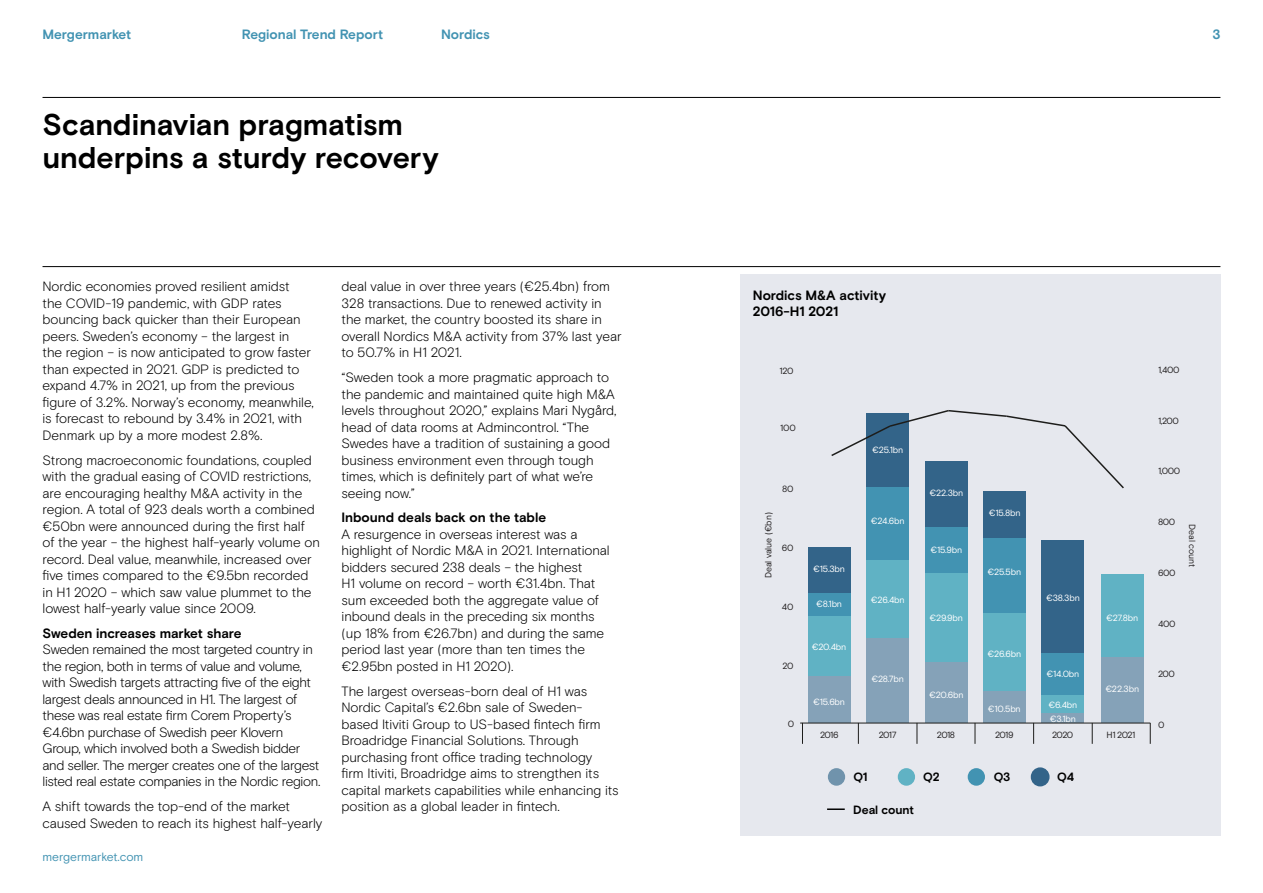
<style>
.page{position:relative;width:1263px;height:893px;background:#fff}
.page>*{position:absolute;margin:0;border:0;box-sizing:border-box;transform-origin:0 0}
.Sub_headers_Bold_20p{font:700 30px/33px "Basis Grotesque";letter-spacing:-.005em;color:#000}
.Body_copy{font:300 13.5px/16.5px "Basis Grotesque";letter-spacing:-.01em;color:#000}
.Subhead_9_6pt{font:700 13.5px/16.5px "Basis Grotesque";letter-spacing:-.005em;color:#000}
.t1{font:700 13.5px "Basis Grotesque";color:#4293b2}
.Legend_Bold{font:700 12px "Basis Grotesque";letter-spacing:-.01em;color:#000}
.t2{font:12px "Basis Grotesque";letter-spacing:-.01em;color:#4293b2}
.Image{font:9px "Basis Grotesque";letter-spacing:-.02em;color:#fff}
.Image-2{font:9px "Basis Grotesque";letter-spacing:-.05em;color:#221f20}
.Image-3{font:9px "Basis Grotesque";letter-spacing:-.005em;color:#221f20}
.Image-4{font:9px "Basis Grotesque";letter-spacing:-.01em;color:#221f20}
</style>
<div class="page">
<hr style="left:43px;top:266px;width:1177px;height:1px;background:#000">
<hr style="left:43px;top:97px;width:1177px;height:1px;background:#000">
<div style="left:740px;top:275px;width:480px;height:561px;background:#e6e8ee"></div>
<div style="left:808px;top:547px;width:42px;height:46px;background:#336489"></div>
<div style="left:925px;top:461px;width:42px;height:66px;background:#336489"></div>
<div style="left:983px;top:491px;width:42px;height:47px;background:#336489"></div>
<div style="left:1042px;top:540px;width:42px;height:113px;background:#336489"></div>
<div style="left:808px;top:593px;width:42px;height:24px;background:#4293b2"></div>
<div style="left:867px;top:487px;width:42px;height:73px;background:#4293b2"></div>
<div style="left:925px;top:527px;width:42px;height:47px;background:#4293b2"></div>
<div style="left:983px;top:538px;width:42px;height:75px;background:#4293b2"></div>
<div style="left:1042px;top:653px;width:42px;height:42px;background:#4293b2"></div>
<div style="left:808px;top:617px;width:42px;height:60px;background:#60b2c4"></div>
<div style="left:867px;top:560px;width:42px;height:78px;background:#60b2c4"></div>
<div style="left:925px;top:574px;width:42px;height:88px;background:#60b2c4"></div>
<div style="left:983px;top:613px;width:42px;height:79px;background:#60b2c4"></div>
<div style="left:1042px;top:695px;width:42px;height:19px;background:#60b2c4"></div>
<div style="left:1101px;top:575px;width:42px;height:82px;background:#60b2c4"></div>
<div style="left:808px;top:677px;width:42px;height:46px;background:#85a2b8"></div>
<div style="left:867px;top:638px;width:42px;height:85px;background:#85a2b8"></div>
<div style="left:925px;top:662px;width:42px;height:61px;background:#85a2b8"></div>
<div style="left:983px;top:692px;width:42px;height:31px;background:#85a2b8"></div>
<div style="left:1042px;top:714px;width:42px;height:9px;background:#85a2b8"></div>
<div style="left:1101px;top:657px;width:42px;height:66px;background:#85a2b8"></div>
<hr style="left:800px;top:723px;width:350px;height:1px;background:#1d1d1b">
<svg style="left:831px;top:410px;width:293px;height:80px"></svg>
<svg style="left:802px;top:724px;width:1px;height:20px"></svg>
<svg style="left:858px;top:724px;width:1px;height:20px"></svg>
<svg style="left:917px;top:723px;width:1px;height:21px"></svg>
<svg style="left:975px;top:723px;width:1px;height:21px"></svg>
<svg style="left:1033px;top:723px;width:1px;height:21px"></svg>
<svg style="left:1092px;top:723px;width:1px;height:21px"></svg>
<svg style="left:1150px;top:723px;width:1px;height:21px"></svg>
<svg style="left:827px;top:808px;width:18px;height:2px"></svg>
<div style="left:828px;top:768px;width:17px;height:18px;background:#7093ac;border-radius:50%"></div>
<div style="left:898px;top:768px;width:17px;height:18px;background:#60b2c4;border-radius:50%"></div>
<div style="left:968px;top:768px;width:17px;height:18px;background:#4293b2;border-radius:50%"></div>
<div style="left:1031px;top:768px;width:18px;height:18px;background:#336489;border-radius:50%"></div>
<div style="left:1031px;top:767px;width:18px;height:19px;border:2px solid #336489;border-radius:50%"></div>
<p class="t1" style="left:43px;top:27px;width:90px">Mergermarket</p>
<p class="t1" style="left:242px;top:27px;width:143px">Regional Trend Report</p>
<p class="t1" style="left:441px;top:27px;width:50px">Nordics</p>
<p class="t1" style="left:1212px;top:27px;width:10px">3</p>
<p class="Sub_headers_Bold_20p" style="left:43px;top:107px;width:398px">Scandinavian pragmatism underpins a sturdy recovery</p>
<p class="Body_copy" style="left:43px;top:278px;width:273px">Nordic economies proved resilient amidst<br>the COVID-19 pandemic, with GDP rates bouncing back quicker than their European peers. Sweden’s economy – the largest in<br>the region – is now anticipated to grow faster than expected in 2021. GDP is predicted to expand 4.7% in 2021, up from the previous figure of 3.2%. Norway’s economy, meanwhile, is forecast to rebound by 3.4% in 2021, with Denmark up by a more modest 2.8%.</p>
<p class="Body_copy" style="left:43px;top:451px;width:279px">Strong macroeconomic foundations, coupled with the gradual easing of COVID restrictions, are encouraging healthy M&amp;A activity in the region. A total of 923 deals worth a combined €50bn were announced during the first half of the year – the highest half-yearly volume on record. Deal value, meanwhile, increased over five times compared to the €9.5bn recorded in H1 2020 – which saw value plummet to the lowest half-yearly value since 2009.</p>
<p class="Subhead_9_6pt" style="left:43px;top:625px;width:201px">Sweden increases market share</p>
<p class="Body_copy" style="left:43px;top:641px;width:279px">Sweden remained the most targeted country in the region, both in terms of value and volume, with Swedish targets attracting five of the eight largest deals announced in H1. The largest of these was real estate firm Corem Property’s €4.6bn purchase of Swedish peer Klovern Group, which involved both a Swedish bidder and seller. The merger creates one of the largest listed real estate companies in the Nordic region.</p>
<p class="Body_copy" style="left:43px;top:798px;width:281px">A shift towards the top-end of the market caused Sweden to reach its highest half-yearly</p>
<p class="t2" style="left:43px;top:849px;width:102px">mergermarket.com</p>
<p class="Body_copy" style="left:341px;top:278px;width:282px">deal value in over three years (€25.4bn) from 328 transactions. Due to renewed activity in the market, the country boosted its share in overall Nordics M&amp;A activity from 37% last year to 50.7% in H1 2021.</p>
<p class="Body_copy" style="left:341px;top:369px;width:277px">“Sweden took a more pragmatic approach to the pandemic and maintained quite high M&amp;A levels throughout 2020,” explains Mari Nygård, head of data rooms at Admincontrol. “The Swedes have a tradition of sustaining a good business environment even through tough times, which is definitely part of what we’re seeing now.”</p>
<p class="Subhead_9_6pt" style="left:341px;top:509px;width:206px">Inbound deals back on the table</p>
<p class="Body_copy" style="left:341px;top:526px;width:270px">A resurgence in overseas interest was a highlight of Nordic M&amp;A in 2021. International bidders secured 238 deals – the highest<br>H1 volume on record – worth €31.4bn. That sum exceeded both the aggregate value of inbound deals in the preceding six months (up 18% from €26.7bn) and during the same period last year (more than ten times the €2.95bn posted in H1 2020).</p>
<p class="Body_copy" style="left:341px;top:682px;width:279px">The largest overseas-born deal of H1 was Nordic Capital’s €2.6bn sale of Sweden&shy;based Itiviti Group to US-based fintech firm Broadridge Financial Solutions. Through purchasing front office trading technology<br>firm Itiviti, Broadridge aims to strengthen its capital markets capabilities while enhancing its position as a global leader in fintech.</p>
<p class="Subhead_9_6pt" style="left:753px;top:286px;width:135px">Nordics M&amp;A activity<br>2016-H1 2021</p>
<p class="Image-2" style="left:779px;top:365px;width:16px">120</p>
<p class="Image-2" style="left:780px;top:423px;width:17px">100</p>
<p class="Image-2" style="left:782px;top:483px;width:13px">80</p>
<p class="Image" style="left:872px;top:444px;width:33px">€25.1bn</p>
<p class="Image" style="left:929px;top:488px;width:35px">€22.3bn</p>
<p class="Image-2" style="left:1158px;top:365px;width:23px">1,400</p>
<p class="Image-2" style="left:1158px;top:416px;width:23px">1,200</p>
<p class="Image-2" style="left:1158px;top:465px;width:24px">1,000</p>
<p class="Image" style="left:989px;top:507px;width:33px">€15.8bn</p>
<p class="Image-3" style="left:763px;top:578px;width:68px;rotate:-90deg">Deal value (€bn)</p>
<p class="Image-4" style="left:1197px;top:524px;width:44px;rotate:90deg">Deal count</p>
<p class="Image" style="left:871px;top:516px;width:35px">€24.6bn</p>
<p class="Image-2" style="left:1158px;top:517px;width:19px">800</p>
<p class="Image-2" style="left:782px;top:542px;width:13px">60</p>
<p class="Image" style="left:930px;top:545px;width:33px">€15.9bn</p>
<p class="Image" style="left:813px;top:563px;width:33px">€15.3bn</p>
<p class="Image" style="left:816px;top:599px;width:28px">€8.1bn</p>
<p class="Image" style="left:987px;top:567px;width:35px">€25.5bn</p>
<p class="Image-2" style="left:1158px;top:568px;width:19px">600</p>
<p class="Image" style="left:1046px;top:593px;width:35px">€38.3bn</p>
<p class="Image" style="left:871px;top:594px;width:35px">€26.4bn</p>
<p class="Image-2" style="left:782px;top:601px;width:13px">40</p>
<p class="Image-2" style="left:782px;top:661px;width:13px">20</p>
<p class="Image-2" style="left:788px;top:718px;width:8px">0</p>
<p class="Image" style="left:812px;top:641px;width:36px">€20.4bn</p>
<p class="Image" style="left:813px;top:696px;width:33px">€15.6bn</p>
<p class="Image" style="left:871px;top:674px;width:34px">€28.7bn</p>
<p class="Image" style="left:930px;top:612px;width:35px">€29.9bn</p>
<p class="Image" style="left:929px;top:690px;width:36px">€20.6bn</p>
<p class="Image" style="left:987px;top:648px;width:35px">€26.6bn</p>
<p class="Image" style="left:988px;top:704px;width:34px">€10.5bn</p>
<p class="Image" style="left:1046px;top:668px;width:34px">€14.0bn</p>
<p class="Image" style="left:1048px;top:700px;width:30px">€6.4bn</p>
<p class="Image" style="left:1050px;top:713px;width:27px">€3.1bn</p>
<p class="Image" style="left:1106px;top:612px;width:34px">€27.8bn</p>
<p class="Image" style="left:1105px;top:683px;width:35px">€22.3bn</p>
<p class="Image-2" style="left:820px;top:729px;width:20px">2016</p>
<p class="Image-2" style="left:879px;top:729px;width:19px">2017</p>
<p class="Image-2" style="left:937px;top:729px;width:20px">2018</p>
<p class="Image-2" style="left:995px;top:729px;width:20px">2019</p>
<p class="Image-2" style="left:1052px;top:729px;width:23px">2020</p>
<p class="Image-2" style="left:1107px;top:729px;width:30px">H1 2021</p>
<p class="Legend_Bold" style="left:853px;top:770px;width:15px">Q1</p>
<p class="Legend_Bold" style="left:923px;top:770px;width:18px">Q2</p>
<p class="Legend_Bold" style="left:994px;top:770px;width:18px">Q3</p>
<p class="Legend_Bold" style="left:1057px;top:770px;width:18px">Q4</p>
<p class="Legend_Bold" style="left:853px;top:803px;width:62px">Deal count</p>
<p class="Image-2" style="left:1158px;top:618px;width:19px">400</p>
<p class="Image-2" style="left:1158px;top:669px;width:18px">200</p>
<p class="Image-2" style="left:1158px;top:719px;width:8px">0</p>
</div>
